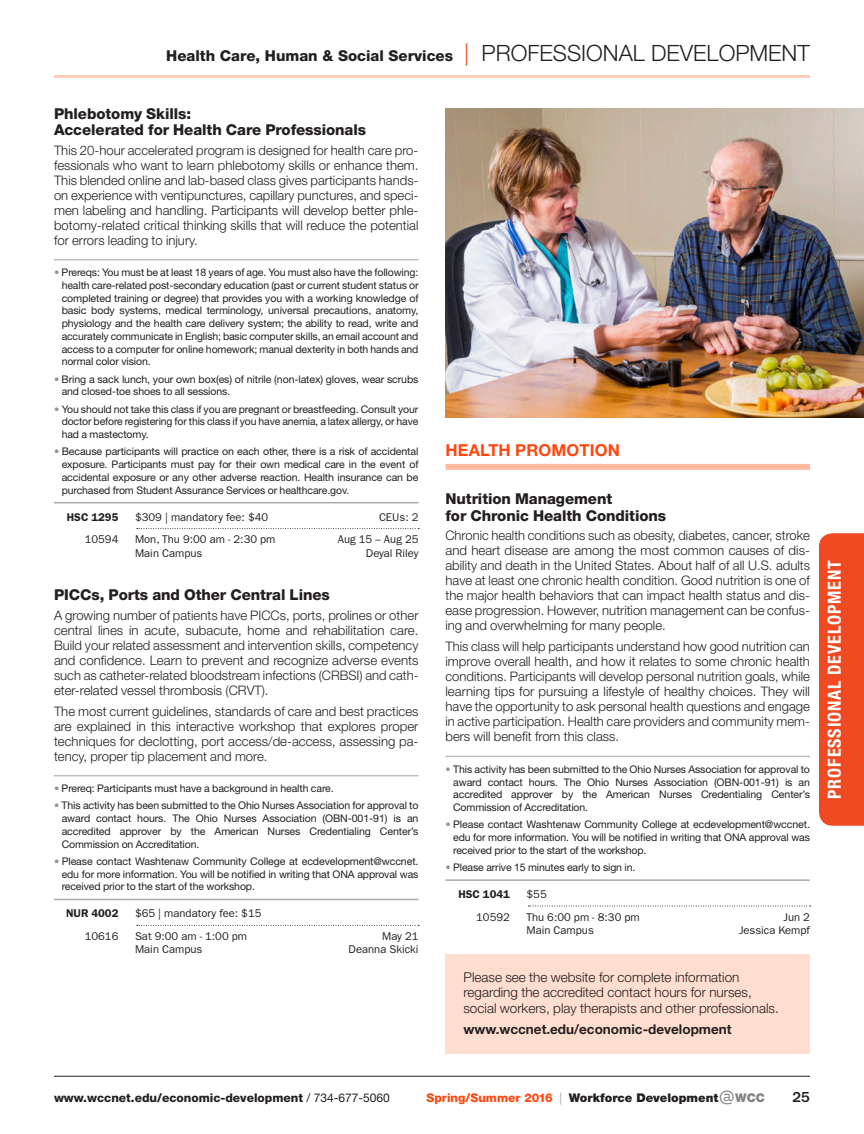
<style>
.page{position:relative;width:864px;height:1134px;background:#fff}
.page>*{position:absolute;margin:0;border:0;box-sizing:border-box;transform-origin:0 0}
.subtitle{font:700 condensed 18px "Helvetica Neue LT Std";letter-spacing:.05em;color:#fff}
.subcategory_-_WFD{font:700 16.5px "Helvetica Neue LT Std";letter-spacing:.01em;color:#ff460f}
.t1{font:800 15px/16.5px "Helvetica Neue LT Std";letter-spacing:-.005em;color:#231f20}
.t2{font:500 15px "ITC Franklin Gothic Std";color:#231f20}
.description{font:300 13.5px/15.3px "Helvetica Neue LT Std";color:#231f20}
.description-2{font:700 13.5px "Helvetica Neue LT Std";color:#231f20}
.description_-_WFD__l{font:300 13.2px/15px "Helvetica Neue LT Std";color:#231f20;text-align:justify}
.t3{font:800 12px "Helvetica Neue LT Std";color:#231f20}
.t4{font:900 12px "Helvetica Neue LT Std";color:#231f20}
.section_details{font:11.25px "ITC Franklin Gothic Std";color:#231f20}
.course_number{font:11.25px "ITC Franklin Gothic Std";color:#231f20}
.course_number-2{font:600 11.25px "ITC Franklin Gothic Std";color:#231f20}
.course_notes{font:10.5px/12.8px "Helvetica Neue LT Std";letter-spacing:-.01em;color:#231f20;text-align:justify}
.s1{font-weight:300;font-size:22.5px;color:#f04a23}
.s2{font-weight:300;font-size:22.5px}
.s3{color:#939598}
.s4{font-weight:400}
.s5{font-weight:800;color:#ff460f}
.s6{font-weight:400;color:#a8a9ad}
.s7{font-family:"Voice";font-weight:400;font-size:18px;color:#808285}
.s8{color:#808285}
</style>
<div class="page">
<hr style="left:54px;top:1076px;width:756px;height:1px;background:#231f20">
<hr style="left:54px;top:259px;width:364px;height:1px;background:#bcbdc0">
<hr style="left:54px;top:502px;width:364px;height:1px;background:#a8a9ad">
<svg style="left:137px;top:528px;width:282px;height:1px"></svg>
<hr style="left:54px;top:775px;width:364px;height:1px;background:#bcbdc0">
<hr style="left:54px;top:899px;width:364px;height:1px;background:#a8a9ad">
<svg style="left:137px;top:925px;width:282px;height:1px"></svg>
<div style="left:446px;top:464px;width:364px;height:6px;background:#ffbb9f"></div>
<hr style="left:446px;top:756px;width:364px;height:1px;background:#bcbdc0">
<hr style="left:446px;top:879px;width:364px;height:2px;background:#a8a9ad">
<svg style="left:528px;top:906px;width:283px;height:1px"></svg>
<div style="left:819px;top:533px;width:45px;height:293px;background:#f04a23"></div>
<hr style="left:54px;top:75px;width:756px;height:3px;background:#ffccb7">
<img style="left:446px;top:108px;width:418px;height:310px">
<div style="left:446px;top:954px;width:364px;height:99px;background:#ffddcf"></div>
<p class="t1" style="left:166px;top:47px;width:645px">Health Care, Human &amp; Social Services <span class="s1">|</span> <span class="s2">PROFESSIONAL DEVELOPMENT</span></p>
<p class="t1" style="left:54px;top:105px;width:314px">Phlebotomy Skills:<br>Accelerated for Health Care Professionals</p>
<p class="description_-_WFD__l" style="left:54px;top:142px;width:366px">This 20-hour accelerated program is designed for health care pro&shy;fessionals who want to learn phlebotomy skills or enhance them.<br>This blended online and lab-based class gives participants hands&shy;on experience with ventipunctures, capillary punctures, and speci&shy;men labeling and handling. Participants will develop better phle&shy;botomy-related critical thinking skills that will reduce the potential for errors leading to injury.</p>
<p class="course_notes" style="left:62px;top:266px;width:358px;text-indent:-8px"><span class="s3">•</span> Prereqs: You must be at least 18 years of age. You must also have the following: health care-related post-secondary education (past or current student status or completed training or degree) that provides you with a working knowledge of basic body systems, medical terminology, universal precautions, anatomy, physiology and the health care delivery system; the ability to read, write and accurately communicate in English; basic computer skills, an email account and access to a computer for online homework; manual dexterity in both hands and normal color vision.</p>
<p class="course_notes" style="left:62px;top:372px;width:358px;text-indent:-8px"><span class="s3">•</span> Bring a sack lunch, your own box(es) of nitrile (non-latex) gloves, wear scrubs and closed-toe shoes to all sessions.</p>
<p class="course_notes" style="left:62px;top:402px;width:358px;text-indent:-8px"><span class="s3">•</span> You should not take this class if you are pregnant or breastfeeding. Consult your doctor before registering for this class if you have anemia, a latex allergy, or have had a mastectomy.</p>
<p class="course_notes" style="left:62px;top:445px;width:358px;text-indent:-8px"><span class="s3">•</span> Because participants will practice on each other, there is a risk of accidental exposure. Participants must pay for their own medical care in the event of accidental exposure or any other adverse reaction. Health insurance can be purchased from Student Assurance Services or healthcare.gov.</p>
<p class="course_number-2" style="left:67px;top:510px;width:53px">HSC 1295</p>
<p class="course_number" style="left:135px;top:510px;width:135px">$309 | mandatory fee: $40</p>
<p class="course_number" style="left:379px;top:510px;width:41px">CEUs: 2</p>
<p class="section_details" style="left:85px;top:533px;width:35px">10594</p>
<p class="section_details" style="left:135px;top:533px;width:142px">Mon, Thu 9:00 am - 2:30 pm</p>
<p class="section_details" style="left:338px;top:533px;width:82px">Aug 15 – Aug 25</p>
<p class="section_details" style="left:135px;top:546px;width:69px">Main Campus</p>
<p class="section_details" style="left:366px;top:546px;width:54px">Deyal Riley</p>
<p class="t1" style="left:54px;top:587px;width:277px">PICCs, Ports and Other Central Lines</p>
<p class="description_-_WFD__l" style="left:54px;top:607px;width:366px">A growing number of patients have PICCs, ports, prolines or other central lines in acute, subacute, home and rehabilitation care.<br>Build your related assessment and intervention skills, competency and confidence. Learn to prevent and recognize adverse events such as catheter-related bloodstream infections (CRBSI) and cath&shy;eter-related vessel thrombosis (CRVT).</p>
<p class="description_-_WFD__l" style="left:54px;top:703px;width:366px">The most current guidelines, standards of care and best practices are explained in this interactive workshop that explores proper techniques for declotting, port access/de-access, assessing pa&shy;tency, proper tip placement and more.</p>
<p class="course_notes" style="left:54px;top:782px;width:281px"><span class="s3">•</span> Prereq: Participants must have a background in health care.</p>
<p class="course_notes" style="left:62px;top:799px;width:358px;text-indent:-8px"><span class="s3">•</span> This activity has been submitted to the Ohio Nurses Association for approval to award contact hours. The Ohio Nurses Association (OBN-001-91) is an accredited approver by the American Nurses Credentialing Center’s Commission on Accreditation.</p>
<p class="course_notes" style="left:62px;top:855px;width:358px;text-indent:-8px"><span class="s3">•</span> Please contact Washtenaw Community College at ecdevelopment@wccnet. edu for more information. You will be notified in writing that ONA approval was received prior to the start of the workshop.</p>
<p class="course_number-2" style="left:66px;top:907px;width:54px">NUR 4002</p>
<p class="course_number" style="left:135px;top:907px;width:128px">$65 | mandatory fee: $15</p>
<p class="section_details" style="left:85px;top:930px;width:35px">10616</p>
<p class="section_details" style="left:135px;top:930px;width:114px">Sat 9:00 am - 1:00 pm</p>
<p class="section_details" style="left:382px;top:930px;width:38px">May 21</p>
<p class="section_details" style="left:135px;top:943px;width:69px">Main Campus</p>
<p class="section_details" style="left:349px;top:943px;width:71px">Deanna Skicki</p>
<p class="subcategory_-_WFD" style="left:446px;top:440px;width:176px">HEALTH PROMOTION</p>
<p class="t1" style="left:446px;top:491px;width:222px">Nutrition Management<br>for Chronic Health Conditions</p>
<p class="description_-_WFD__l" style="left:446px;top:528px;width:366px">Chronic health conditions such as obesity, diabetes, cancer, stroke and heart disease are among the most common causes of dis&shy;ability and death in the United States. About half of all U.S. adults have at least one chronic health condition. Good nutrition is one of the major health behaviors that can impact health status and dis&shy;ease progression. However, nutrition management can be confus&shy;ing and overwhelming for many people.</p>
<p class="description_-_WFD__l" style="left:446px;top:639px;width:366px">This class will help participants understand how good nutrition can improve overall health, and how it relates to some chronic health conditions. Participants will develop personal nutrition goals, while learning tips for pursuing a lifestyle of healthy choices. They will have the opportunity to ask personal health questions and engage in active participation. Health care providers and community mem&shy;bers will benefit from this class.</p>
<p class="course_notes" style="left:453px;top:763px;width:358px;text-indent:-8px"><span class="s3">•</span> This activity has been submitted to the Ohio Nurses Association for approval to award contact hours. The Ohio Nurses Association (OBN-001-91) is an accredited approver by the American Nurses Credentialing Center’s Commission of Accreditation.</p>
<p class="course_notes" style="left:453px;top:818px;width:358px;text-indent:-8px"><span class="s3">•</span> Please contact Washtenaw Community College at ecdevelopment@wccnet. edu for more information. You will be notified in writing that ONA approval was received prior to the start of the workshop.</p>
<p class="course_notes" style="left:446px;top:861px;width:191px"><span class="s3">•</span> Please arrive 15 minutes early to sign in.</p>
<p class="course_number-2" style="left:458px;top:888px;width:53px">HSC 1041</p>
<p class="course_number" style="left:526px;top:888px;width:22px">$55</p>
<p class="section_details" style="left:476px;top:910px;width:35px">10592</p>
<p class="section_details" style="left:526px;top:910px;width:115px">Thu 6:00 pm - 8:30 pm</p>
<p class="section_details" style="left:784px;top:910px;width:28px">Jun 2</p>
<p class="section_details" style="left:526px;top:924px;width:69px">Main Campus</p>
<p class="section_details" style="left:739px;top:924px;width:72px">Jessica Kempf</p>
<p class="description" style="left:464px;top:969px;width:317px">Please see the website for complete information regarding the accredited contact hours for nurses, social workers, play therapists and other professionals.</p>
<p class="description-2" style="left:464px;top:1021px;width:270px">www.wccnet.edu/economic-development</p>
<p class="subtitle" style="left:824px;top:799px;width:240px;rotate:-90deg">PROFESSIONAL DEVELOPMENT</p>
<p class="t3" style="left:54px;top:1090px;width:337px">www.wccnet.edu/economic-development <span class="s4">/ 734-677-5060</span></p>
<p class="t4" style="left:426px;top:1090px;width:340px"><span class="s5">Spring/Summer 2016</span> <span class="s6">|</span> Workforce Development<span class="s7">@</span><span class="s8">WCC</span></p>
<p class="t2" style="left:792px;top:1088px;width:19px">25</p>
</div>
